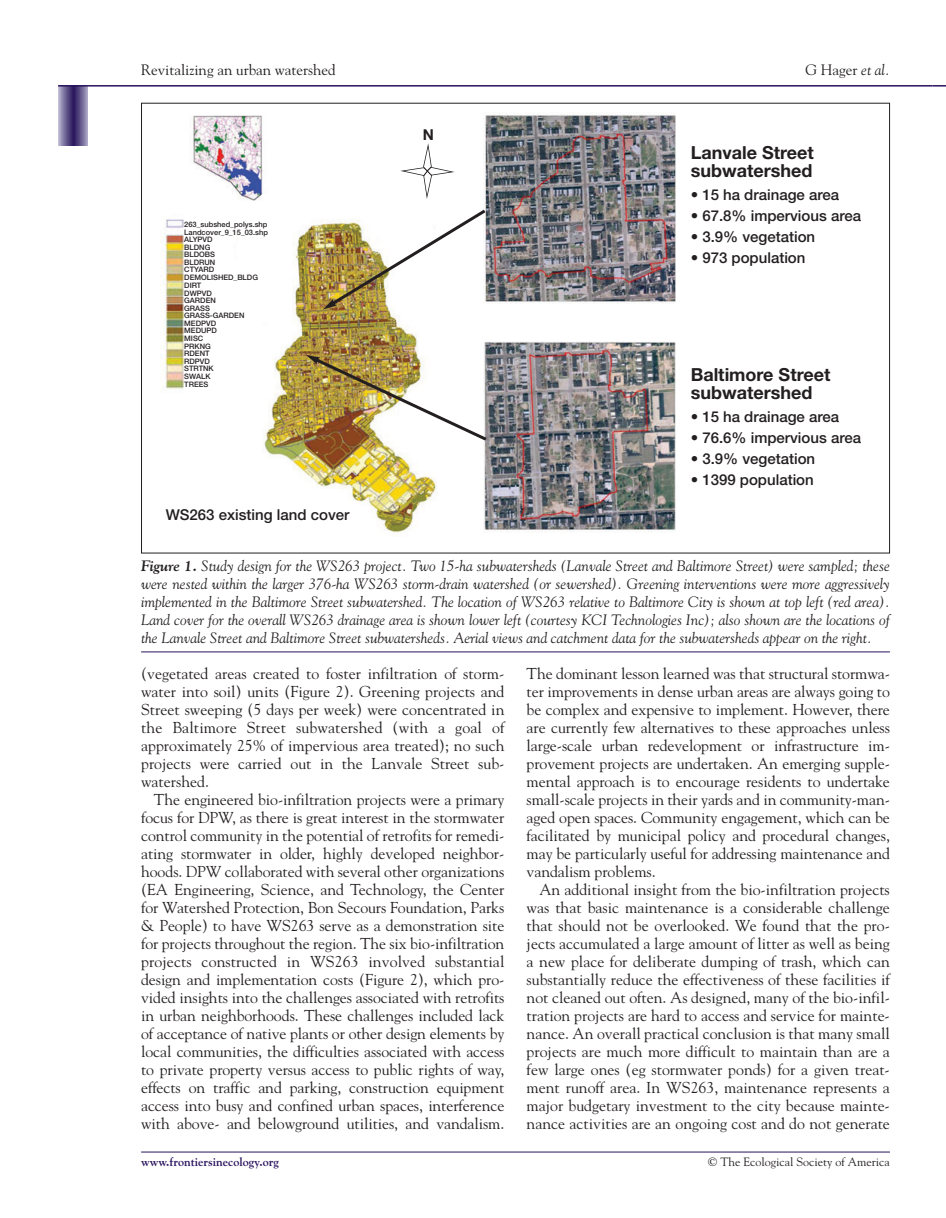
<style>
.page{position:relative;width:946px;height:1218px;background:#fff}
.page>*{position:absolute;margin:0;border:0;box-sizing:border-box;transform-origin:0 0}
.t1{font:700 18px/18px "Helvetica Neue";color:#231f20}
.t2{font:15.75px/18px "Goudy";letter-spacing:-.005em;color:#231f20;text-align:justify}
.t3{font:italic 15px/18px "Goudy";color:#231f20;text-align:justify}
.t4{font:500 15px "Helvetica Neue";color:#231f20}
.t5{font:15px "Goudy";color:#231f20}
.t6{font:700 15px "Helvetica Neue";color:#231f20}
.t7{font:12px "Goudy";color:#231f20}
.t8{font:700 12px "Goudy";color:#29135d}
.t9{font:500 7.5px/7.6px "Helvetica Neue";color:#231f20}
.s1{font-style:italic}
.s2{font-weight:700}
</style>
<div class="page">
<svg style="left:932px;top:85px;width:13px;height:2px"></svg>
<svg style="left:58px;top:87px;width:30px;height:58px;background:#6c6192"></svg>
<hr style="left:58px;top:85px;width:874px;height:2px;background:#29135d">
<hr style="left:141px;top:1151px;width:748px;height:1px;background:#29135d">
<hr style="left:141px;top:651px;width:748px;height:1px;background:#29135d">
<img style="left:262px;top:222px;width:175px;height:312px">
<img style="left:160px;top:219px;width:23px;height:171px">
<svg style="left:400px;top:143px;width:54px;height:56px"></svg>
<img style="left:192px;top:115px;width:71px;height:86px">
<img style="left:484px;top:341px;width:192px;height:192px">
<img style="left:484px;top:114px;width:192px;height:190px">
<img style="left:323px;top:207px;width:165px;height:102px">
<img style="left:306px;top:355px;width:184px;height:88px">
<p class="t5" style="left:141px;top:64px;width:196px">Revitalizing an urban watershed</p>
<p class="t5" style="left:805px;top:64px;width:86px">G Hager <span class="s1">et al.</span></p>
<p class="t9" style="left:184px;top:221px;width:85px">263 _subshed_polys.shp<br>Landcover_9_15_03.shp<br>ALYPVD<br>BLDNG<br>BLDOBS<br>BLDRUN<br>CTYARD<br>DEMOLISHED_BLDG</p>
<p class="t9" style="left:184px;top:282px;width:62px">DIRT<br>DWPVD<br>GARDEN<br>GRASS<br>GRASS-GARDEN<br>MEDPVD<br>MEDUPD<br>MISC<br>PRKNG<br>RDENT<br>RDPVD<br>STRTNK<br>SWALK<br>TREES</p>
<p class="t4" style="left:166px;top:509px;width:185px">WS263 existing land cover</p>
<p class="t6" style="left:423px;top:129px;width:13px">N</p>
<p class="t1" style="left:690px;top:145px;width:125px">Lanvale Street subwatershed</p>
<p class="t4" style="left:690px;top:189px;width:150px">• 15 ha drainage area</p>
<p class="t4" style="left:690px;top:210px;width:172px">• 67.8% impervious area</p>
<p class="t4" style="left:690px;top:231px;width:126px">• 3.9% vegetation</p>
<p class="t4" style="left:690px;top:252px;width:116px">• 973 population</p>
<p class="t1" style="left:690px;top:367px;width:141px">Baltimore Street subwatershed</p>
<p class="t4" style="left:690px;top:411px;width:150px">• 15 ha drainage area</p>
<p class="t4" style="left:690px;top:432px;width:172px">• 76.6% impervious area</p>
<p class="t4" style="left:690px;top:453px;width:126px">• 3.9% vegetation</p>
<p class="t4" style="left:690px;top:474px;width:125px">• 1399 population</p>
<p class="t3" style="left:141px;top:558px;width:750px"><span class="s2">Figure 1.</span> Study design for the WS263 project. Two 15-ha subwatersheds (Lanvale Street and Baltimore Street) were sampled; these were nested within the larger 376-ha WS263 storm-drain watershed (or sewershed). Greening interventions were more aggressively implemented in the Baltimore Street subwatershed. The location of WS263 relative to Baltimore City is shown at top left (red area).<br>Land cover for the overall WS263 drainage area is shown lower left (courtesy KCI Technologies Inc); also shown are the locations of the Lanvale Street and Baltimore Street subwatersheds. Aerial views and catchment data for the subwatersheds appear on the right.</p>
<p class="t2" style="left:141px;top:666px;width:365px">(vegetated areas created to foster infiltration of storm&shy;water into soil) units (Figure 2). Greening projects and Street sweeping (5 days per week) were concentrated in the Baltimore Street subwatershed (with a goal of approximately 25% of impervious area treated); no such projects were carried out in the Lanvale Street sub&shy;watershed.</p>
<p class="t2" style="left:141px;top:792px;width:365px;text-indent:13px">The engineered bio-infiltration projects were a primary focus for DPW, as there is great interest in the stormwater control community in the potential of retrofits for remedi&shy;ating stormwater in older, highly developed neighbor&shy;hoods. DPW collaborated with several other organizations (EA Engineering, Science, and Technology, the Center for Watershed Protection, Bon Secours Foundation, Parks &amp; People) to have WS263 serve as a demonstration site for projects throughout the region. The six bio-infiltration projects constructed in WS263 involved substantial design and implementation costs (Figure 2), which pro&shy;vided insights into the challenges associated with retrofits in urban neighborhoods. These challenges included lack of acceptance of native plants or other design elements by local communities, the difficulties associated with access to private property versus access to public rights of way, effects on traffic and parking, construction equipment access into busy and confined urban spaces, interference with above- and belowground utilities, and vandalism.</p>
<p class="t2" style="left:526px;top:666px;width:365px">The dominant lesson learned was that structural stormwa&shy;ter improvements in dense urban areas are always going to be complex and expensive to implement. However, there are currently few alternatives to these approaches unless large-scale urban redevelopment or infrastructure im&shy;provement projects are undertaken. An emerging supple&shy;mental approach is to encourage residents to undertake small-scale projects in their yards and in community-man&shy;aged open spaces. Community engagement, which can be facilitated by municipal policy and procedural changes, may be particularly useful for addressing maintenance and vandalism problems.</p>
<p class="t2" style="left:526px;top:882px;width:365px;text-indent:13px">An additional insight from the bio-infiltration projects was that basic maintenance is a considerable challenge that should not be overlooked. We found that the pro&shy;jects accumulated a large amount of litter as well as being a new place for deliberate dumping of trash, which can substantially reduce the effectiveness of these facilities if not cleaned out often. As designed, many of the bio-infil&shy;tration projects are hard to access and service for mainte&shy;nance. An overall practical conclusion is that many small projects are much more difficult to maintain than are a few large ones (eg stormwater ponds) for a given treat&shy;ment runoff area. In WS263, maintenance represents a major budgetary investment to the city because mainte&shy;nance activities are an ongoing cost and do not generate</p>
<p class="t8" style="left:141px;top:1157px;width:139px">www.frontiersinecology.org</p>
<p class="t7" style="left:708px;top:1157px;width:183px">© The Ecological Society of America</p>
</div>
